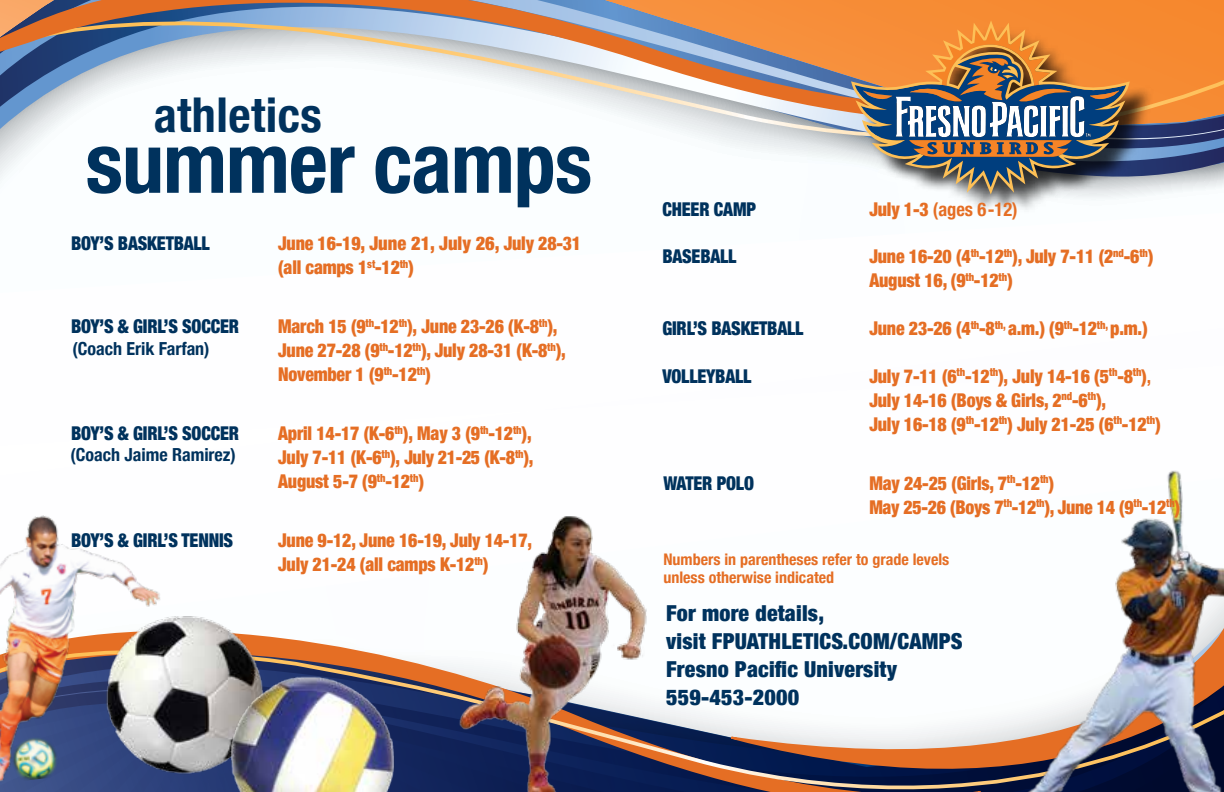
<style>
.page{position:relative;width:1224px;height:792px;background:#fff}
.page>*{position:absolute;margin:0;border:0;box-sizing:border-box;transform-origin:0 0}
.t1{font:700 condensed 84px "Helvetica Neue";letter-spacing:-.01em;color:#00325d}
.t2{font:700 condensed 48px "Helvetica Neue";letter-spacing:.01em;color:#00325d}
.t3{font:900 condensed 22px/28px "Helvetica Neue";letter-spacing:.01em;color:#00325d}
.t4{font:900 condensed 19px/24px "Helvetica Neue";letter-spacing:-.01em;color:#e56e24;scale:.94 1}
.t5{font:900 condensed 19px "Helvetica Neue";letter-spacing:-.01em;color:#00325d;scale:.94 1}
.t6{font:700 condensed 19px "Helvetica Neue";color:#e56e24}
.t7{font:700 condensed 18px "Helvetica Neue";color:#00325d}
.t8{font:700 condensed 16px/18px "Helvetica Neue";color:#e56e24}
.s1{font-weight:900}
.s2{font-weight:700}
</style>
<div class="page">
<svg style="left:0;top:0;width:1224px;height:189px"></svg>
<svg style="left:0;top:0;width:1060px;height:167px"></svg>
<svg style="left:0;top:619px;width:695px;height:173px"></svg>
<svg style="left:695px;top:712px;width:300px;height:80px"></svg>
<div style="left:855px;top:26px;width:299px;height:191px;background:#000;opacity:.75"></div>
<svg style="left:851px;top:20px;width:279px;height:174px;background:#daa57a"></svg>
<svg style="left:855px;top:28px;width:271px;height:159px;background:#9a8069"></svg>
<img style="left:90px;top:617px;width:190px;height:172px">
<img style="left:225px;top:670px;width:171px;height:122px">
<img style="left:0;top:515px;width:200px;height:269px">
<img style="left:995px;top:470px;width:229px;height:322px">
<img style="left:452px;top:516px;width:194px;height:276px">
<h2 class="t2" style="left:154px;top:75px;width:170px">athletics</h2>
<h1 class="t1" style="left:86px;top:93px;width:508px">summer camps</h1>
<p class="t5" style="left:71px;top:228px;width:149px">BOY’S BASKETBALL</p>
<p class="t4" style="left:278px;top:230px;width:324px">June 16-19, June 21, July 26, July 28-31 (all camps 1<sup>st</sup>-12<sup>th</sup>)</p>
<p class="t5" style="left:71px;top:311px;width:180px">BOY’S &amp; GIRL’S SOCCER</p>
<p class="t4" style="left:278px;top:313px;width:308px">March 15 (9<sup>th</sup>-12<sup>th</sup>), June 23-26 (K-8<sup>th</sup>),<br>June 27-28 (9<sup>th</sup>-12<sup>th</sup>), July 28-31 (K-8<sup>th</sup>),<br>November 1 (9<sup>th</sup>-12<sup>th</sup>)</p>
<p class="t7" style="left:72px;top:333px;width:139px">(Coach Erik Farfan)</p>
<p class="t5" style="left:71px;top:418px;width:180px">BOY’S &amp; GIRL’S SOCCER</p>
<p class="t4" style="left:278px;top:420px;width:273px;text-align:justify">April 14-17 (K-6<sup>th</sup>), May 3 (9<sup>th</sup>-12<sup>th</sup>), July 7-11 (K-6<sup>th</sup>), July 21-25 (K-8<sup>th</sup>), August 5-7 (9<sup>th</sup>-12<sup>th</sup>)</p>
<p class="t7" style="left:70px;top:440px;width:167px">(Coach Jaime Ramirez)</p>
<p class="t5" style="left:71px;top:525px;width:174px">BOY’S &amp; GIRL’S TENNIS</p>
<p class="t4" style="left:278px;top:527px;width:272px">June 9-12, June 16-19, July 14-17,<br>July 21-24 (all camps K-12<sup>th</sup>)</p>
<p class="t5" style="left:662px;top:194px;width:101px">CHEER CAMP</p>
<p class="t6" style="left:869px;top:193px;width:150px"><span class="s1">July 1-3</span> (ages 6 -12)</p>
<p class="t5" style="left:662px;top:241px;width:80px">BASEBALL</p>
<p class="t4" style="left:869px;top:244px;width:304px">June 16-20 (4<sup>th</sup>-12<sup>th</sup>), July 7-11 (2<sup>nd</sup>-6<sup>th</sup>)<br>August 16, (9<sup>th</sup>-12<sup>th</sup>)</p>
<p class="t5" style="left:662px;top:313px;width:152px">GIRL’S BASKETBALL</p>
<p class="t4" style="left:869px;top:315px;width:297px">June 23-26 (4<sup>th</sup>-8<sup>th,</sup> a.m.) (9<sup>th</sup>-12<sup>th,</sup> p.m.)</p>
<p class="t5" style="left:662px;top:360px;width:96px">VOLLEYBALL</p>
<p class="t4" style="left:869px;top:363px;width:311px">July 7-11 (6<sup>th</sup>-12<sup>th</sup>), July 14-16 (5<sup>th</sup>-8<sup>th</sup>)<span class="s2">,<br></span>July 14-16 (Boys &amp; Girls, 2<sup>nd</sup>-6<sup>th</sup>),<br>July 16-18 (9<sup>th</sup>-12<sup>th</sup>) July 21-25 (6<sup>th</sup>-12<sup>th</sup>)</p>
<p class="t5" style="left:663px;top:467px;width:98px">WATER POLO</p>
<p class="t4" style="left:869px;top:470px;width:332px">May 24-25 (Girls, 7<sup>th</sup>-12<sup>th</sup>)<br>May 25-26 (Boys 7<sup>th</sup>-12<sup>th</sup>), June 14 (9<sup>th</sup>-12<sup>th</sup>)</p>
<p class="t8" style="left:663px;top:549px;width:287px">Numbers in parentheses refer to grade levels unless otherwise indicated</p>
<p class="t3" style="left:666px;top:598px;width:298px">For more details,<br>visit FPUATHLETICS.COM/CAMPS<br>Fresno Pacific University<br>559-453-2000</p>
</div>
